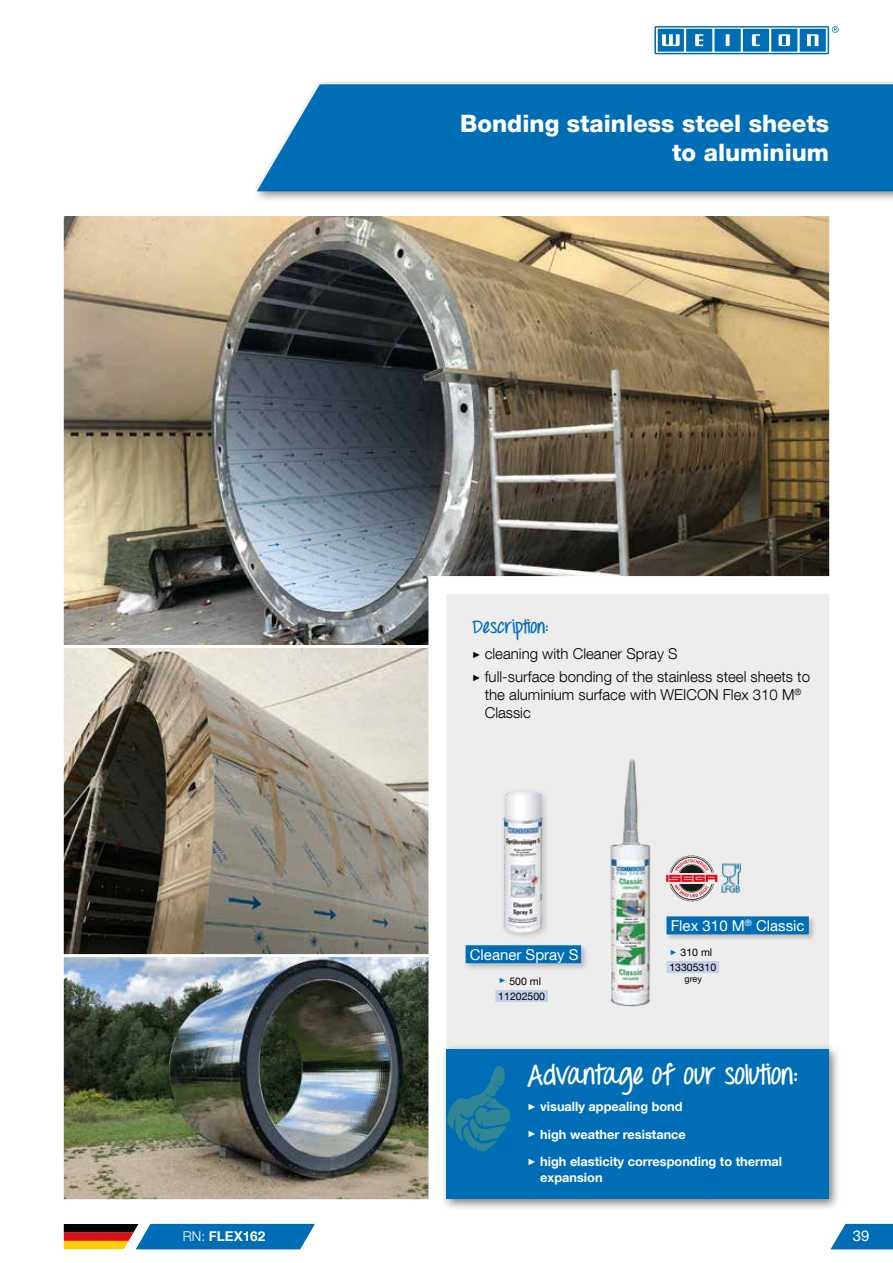
<style>
.page{position:relative;width:893px;height:1263px;background:#fff}
.page>*{position:absolute;margin:0;border:0;box-sizing:border-box;transform-origin:0 0}
.t1{font:700 27px "Throw My Hands Upinthe Air";color:#fff}
.t2{font:800 24px/28.8px "Helvetica Neue LT Com";color:#fff;text-align:right}
.t3{font:700 18px "Throw My Hands Upinthe Air";color:#006eb7}
.t4{font:300 15px/22.2px "Helvetica Neue LT Com";color:#000}
.t5{font:15px "Helvetica Neue LT Com";color:#fff}
.t6{font:700 13.5px "Helvetica Neue LT Com";color:#fff}
.t7{font:700 12.75px/27.2px "Helvetica Neue LT Com";color:#fff}
.t8{font:10.5px/15px "Helvetica Neue LT Com";color:#000}
.t9{font:9px "Helvetica Neue LT Com";color:#000}
.s1{font-weight:300}
.s2{font-family:"Arial";font-weight:400;font-size:9px}
.s3{font-family:"Arial";font-size:7.5px;color:#006eb7}
</style>
<div class="page">
<div style="left:252px;top:78px;width:641px;height:126px;background:#000;opacity:.5"></div>
<div style="left:257px;top:84px;width:636px;height:107px;background:#006eb7"></div>
<svg style="left:654px;top:26px;width:185px;height:28px;background:#4b98cc"></svg>
<svg style="left:830px;top:1224px;width:63px;height:25px;background:#1c7ebf"></svg>
<img style="left:63px;top:959px;width:356px;height:241px">
<img style="left:63px;top:216px;width:767px;height:427px">
<svg style="left:63px;top:643px;width:356px;height:316px;background:#928d81"></svg>
<svg style="left:419px;top:567px;width:437px;height:659px"></svg>
<div style="left:441px;top:1043px;width:400px;height:168px;background:#000;opacity:.5"></div>
<div style="left:447px;top:1049px;width:382px;height:150px;background:#006eb7"></div>
<svg style="left:446px;top:1064px;width:64px;height:89px"></svg>
<svg style="left:64px;top:1224px;width:251px;height:25px;background:#3c6e8e"></svg>
<div style="left:666px;top:961px;width:53px;height:12px;background:#c4d0ec"></div>
<svg style="left:666px;top:855px;width:51px;height:46px;background:#c39fa1"></svg>
<img style="left:721px;top:863px;width:20px;height:30px">
<div style="left:665px;top:915px;width:151px;height:27px;background:#000;opacity:.2"></div>
<div style="left:666px;top:916px;width:79px;height:18px;background:#006eb7"></div>
<div style="left:745px;top:916px;width:7px;height:18px;background:#006eb7"></div>
<div style="left:752px;top:916px;width:57px;height:18px;background:#006eb7"></div>
<img style="left:604px;top:754px;width:50px;height:254px">
<div style="left:495px;top:990px;width:53px;height:12px;background:#c4d0ec"></div>
<div style="left:500px;top:788px;width:50px;height:153px;background:#000;opacity:.2"></div>
<img style="left:503px;top:792px;width:40px;height:141px">
<div style="left:464px;top:944px;width:125px;height:27px;background:#000;opacity:.2"></div>
<div style="left:466px;top:945px;width:115px;height:18px;background:#006eb7"></div>
<p class="t6" style="left:183px;top:1228px;width:84px"><span class="s1">RN:</span> FLEX162</p>
<h2 class="t2" style="left:460px;top:109px;width:370px">Bonding stainless steel sheets to aluminium</h2>
<p class="t3" style="left:472px;top:615px;width:78px">Description:</p>
<p class="t4" style="left:472px;top:643px;width:340px"><span class="s2">►</span> cleaning with Cleaner Spray S<br><span class="s2">►</span> full-surface bonding of the stainless steel sheets to</p>
<p class="t4" style="left:485px;top:685px;width:318px;line-height:18px">the aluminium surface with WEICON Flex 310 M<sup>®<br></sup>Classic</p>
<p class="t5" style="left:470px;top:945px;width:110px">Cleaner Spray S</p>
<p class="t8" style="left:498px;top:973px;width:48px"><span class="s3">►</span> 500 ml<br>11202500</p>
<p class="t5" style="left:671px;top:916px;width:135px">Flex 310 M<sup>®</sup> Classic</p>
<p class="t8" style="left:669px;top:944px;width:48px"><span class="s3">►</span> 310 ml<br>13305310</p>
<p class="t9" style="left:685px;top:973px;width:19px">grey</p>
<h1 class="t1" style="left:527px;top:1058px;width:272px">Advantage of our solution:</h1>
<p class="t7" style="left:527px;top:1093px;width:256px"><span class="s2">►</span> visually appealing bond<br><span class="s2">►</span> high weather resistance<br><span class="s2">►</span> high elasticity corresponding to thermal</p>
<p class="t7" style="left:540px;top:1164px;width:64px">expansion</p>
<p class="t5" style="left:853px;top:1226px;width:18px">39</p>
</div>
